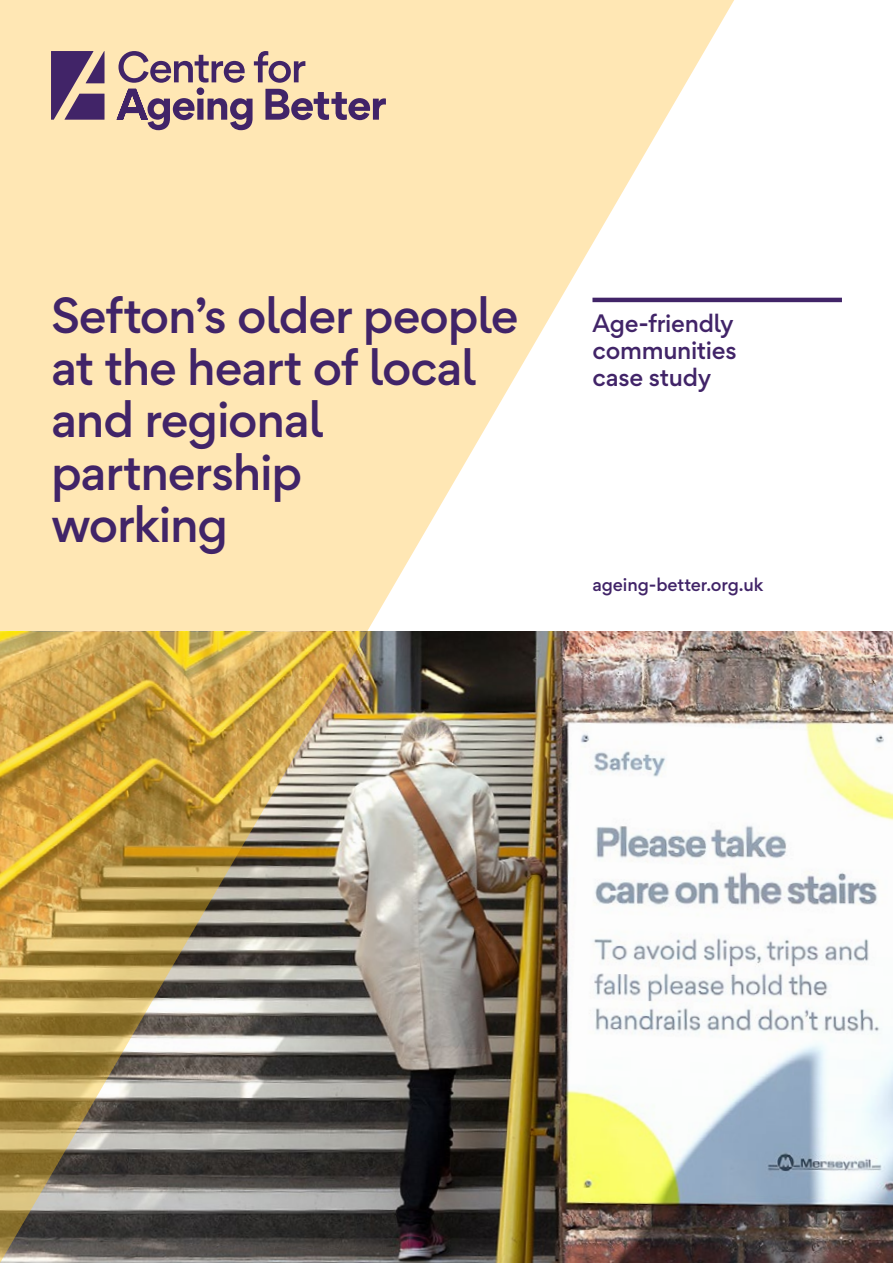
<style>
.page{position:relative;width:893px;height:1263px;background:#fff}
.page>*{position:absolute;margin:0;border:0;box-sizing:border-box;transform-origin:0 0}
.t1{font:500 45.3px/52.2px "Gordita";letter-spacing:-.025em;color:#412468}
.t2{font:500 22.5px/27px "Gordita";letter-spacing:-.015em;color:#412468}
.t3{font:500 16.5px "Gordita";letter-spacing:-.005em;color:#412468}
</style>
<div class="page">
<svg style="left:0;top:0;width:734px;height:631px;fill:#ffe7b4"></svg>
<img style="left:367px;top:631px;width:526px;height:632px">
<img style="left:0;top:631px;width:367px;height:632px">
<hr style="left:592px;top:298px;width:250px;height:4px;background:#412468">
<svg style="left:51px;top:51px;width:54px;height:69px;background:#74587c"></svg>
<svg style="left:117px;top:51px;width:269px;height:79px;background:#c9af9e"></svg>
<p class="t1" style="left:51px;top:289px;width:469px">Sefton’s older people at the heart of local and regional partnership<br>working</p>
<p class="t2" style="left:592px;top:310px;width:146px">Age-friendly communities case study</p>
<p class="t3" style="left:592px;top:572px;width:172px">ageing-better.org.uk</p>
</div>
